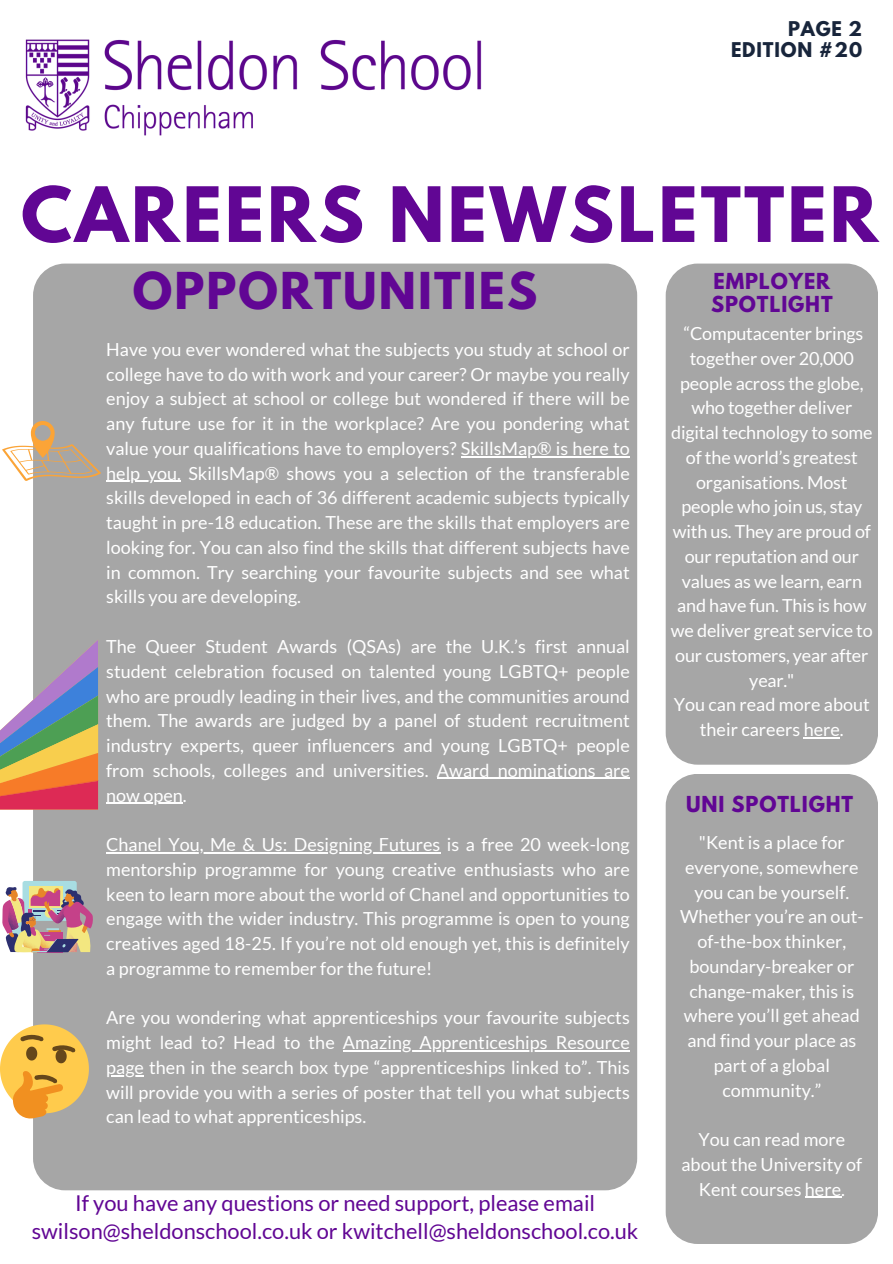
<style>
.page{position:relative;width:893px;height:1264px;background:#fff}
.page>*{position:absolute;margin:0;border:0;box-sizing:border-box;transform-origin:0 0}
.t1{font:700 67.5px "League Spartan";letter-spacing:.045em;color:#610694}
.t2{font:700 45px "League Spartan";letter-spacing:.045em;color:#610694}
.t3{font:21.75px/28.2px "Lato";color:#610694;text-align:center}
.t4{font:700 19.5px/22.5px "League Spartan";letter-spacing:.045em;color:#610694}
.t5{font:18px/24.8px "Lato";color:#fff;text-align:justify}
.t6{font:700 18px/20.2px "League Spartan";letter-spacing:.045em;color:#18253b;text-align:right}
</style>
<div class="page">
<div style="left:33px;top:263px;width:604px;height:927px;background:#a6a6a6;border-radius:32px"></div>
<div style="left:665px;top:263px;width:213px;height:501px;background:#a6a6a6;border-radius:32px"></div>
<div style="left:665px;top:774px;width:213px;height:469px;background:#a6a6a6;border-radius:32px"></div>
<img style="left:25px;top:39px;width:457px;height:97px">
<hr style="left:461px;top:456px;width:168px;height:1px;background:#fff">
<hr style="left:106px;top:481px;width:75px;height:1px;background:#fff">
<hr style="left:437px;top:778px;width:192px;height:1px;background:#fff">
<hr style="left:106px;top:802px;width:77px;height:1px;background:#fff">
<hr style="left:106px;top:852px;width:334px;height:1px;background:#fff">
<hr style="left:343px;top:1050px;width:286px;height:1px;background:#fff">
<hr style="left:106px;top:1075px;width:38px;height:1px;background:#fff">
<svg style="left:2px;top:421px;width:99px;height:59px"></svg>
<svg style="left:0;top:640px;width:98px;height:169px"></svg>
<div style="left:23px;top:880px;width:54px;height:40px;background:#a8dde2;border-radius:2px"></div>
<svg style="left:2px;top:886px;width:91px;height:66px"></svg>
<svg style="left:0;top:1024px;width:89px;height:95px"></svg>
<hr style="left:803px;top:737px;width:36px;height:1px;background:#fff">
<hr style="left:804px;top:1196px;width:37px;height:1px;background:#fff">
<p class="t6" style="left:731px;top:21px;width:133px">PAGE 2<br>EDITION #20</p>
<h1 class="t1" style="left:21px;top:181px;width:858px">CAREERS NEWSLETTER</h1>
<p class="t2" style="left:133px;top:268px;width:406px">OPPORTUNITIES</p>
<h4 class="t4" style="left:711px;top:273px;width:123px">EMPLOYER<br>SPOTLIGHT</h4>
<p class="t5" style="left:106px;top:336px;width:525px">Have you ever wondered what the subjects you study at school or college have to do with work and your career? Or maybe you really enjoy a subject at school or college but wondered if there will be any future use for it in the workplace? Are you pondering what value your qualifications have to employers? SkillsMap® is here to</p>
<h4 class="t5" style="left:106px;top:460px;width:525px">help you. SkillsMap® shows you a selection of the transferable skills developed in each of 36 different academic subjects typically taught in pre-18 education. These are the skills that employers are looking for. You can also find the skills that different subjects have in common. Try searching your favourite subjects and see what skills you are developing.</h4>
<h4 class="t5" style="left:106px;top:633px;width:525px">The Queer Student Awards (QSAs) are the U.K.’s first annual student celebration focused on talented young LGBTQ+ people who are proudly leading in their lives, and the communities around them. The awards are judged by a panel of student recruitment industry experts, queer influencers and young LGBTQ+ people from schools, colleges and universities.</h4>
<p class="t5" style="left:437px;top:757px;width:194px">Award nominations are</p>
<p class="t5" style="left:106px;top:782px;width:82px">now open.</p>
<p class="t5" style="left:106px;top:831px;width:525px">Chanel You, Me &amp; Us: Designing Futures is a free 20 week-long mentorship programme for young creative enthusiasts who are keen to learn more about the world of Chanel and opportunities to engage with the wider industry. This programme is open to young creatives aged 18-25. If you’re not old enough yet, this is definitely a programme to remember for the future!</p>
<p class="t5" style="left:106px;top:1005px;width:525px">Are you wondering what apprenticeships your favourite subjects might lead to? Head to the</p>
<p class="t5" style="left:343px;top:1029px;width:288px">Amazing Apprenticeships Resource</p>
<p class="t5" style="left:106px;top:1054px;width:525px">page then in the search box type “apprenticeships linked to”. This will provide you with a series of poster that tell you what subjects can lead to what apprenticeships.</p>
<h2 class="t3" style="left:32px;top:1188px;width:608px">If you have any questions or need support, please email swilson@sheldonschool.co.uk or kwitchell@sheldonschool.co.uk</h2>
<h4 class="t5" style="left:671px;top:321px;width:203px;text-align:center">“Computacenter brings together over 20,000 people across the globe, who together deliver digital technology to some of the world’s greatest organisations. Most people who join us, stay with us. They are proud of our reputation and our values as we learn, earn and have fun. This is how we deliver great service to our customers, year after year."</h4>
<p class="t5" style="left:673px;top:692px;width:198px;text-align:center">You can read more about their careers here.</p>
<p class="t4" style="left:686px;top:795px;width:169px">UNI SPOTLIGHT</p>
<p class="t5" style="left:680px;top:829px;width:185px;text-align:center">"Kent is a place for everyone, somewhere you can be yourself.<br>Whether you’re an out&shy;of-the-box thinker, boundary-breaker or change-maker, this is where you’ll get ahead and find your place as part of a global community.”</p>
<h3 class="t5" style="left:681px;top:1126px;width:182px;text-align:center">You can read more about the University of<br>Kent courses here.</h3>
</div>
